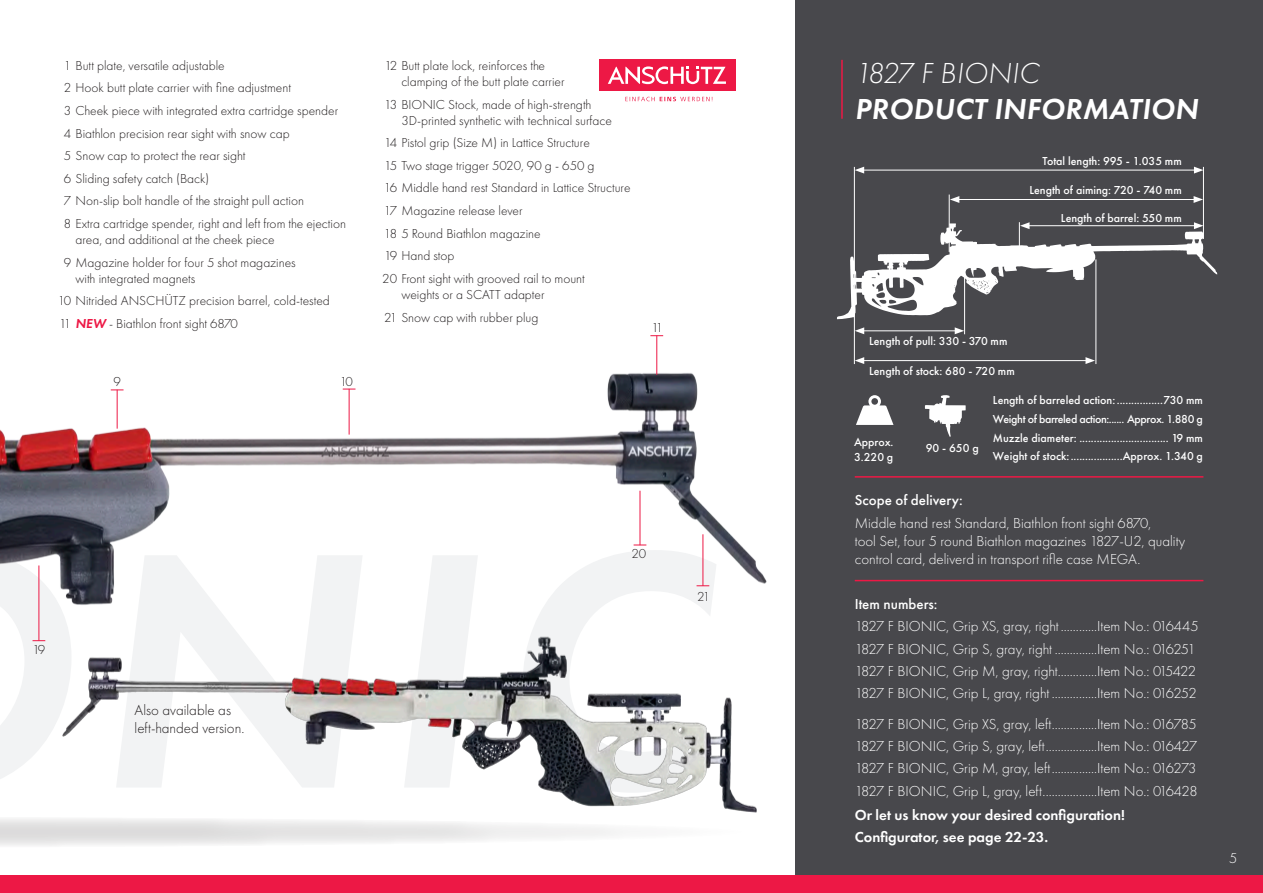
<style>
.page{position:relative;width:1263px;height:893px;background:#fff}
.page>*{position:absolute;margin:0;border:0;box-sizing:border-box;transform-origin:0 0}
.t1{font:italic 600 30px "Futura PT";letter-spacing:.01em;color:#fff}
.t2{font:italic 300 30px "Futura PT";letter-spacing:.01em;color:#fff}
.t3{font:300 15px/22.2px "Futura PT";color:#fff}
.t4{font:600 15px/22.2px "Futura PT";color:#fff}
.t5{font:300 15px/18px "Futura PT";color:#231f20}
.t6{font:500 15px "Futura PT";color:#fff}
.t7{font:300 13.5px/22.5px "Futura PT";color:#231f20}
.t8{font:500 12px/18.6px "Futura PT";color:#fff}
.s1{font-weight:600;font-style:italic;color:#ed1845}
</style>
<div class="page">
<img style="left:0;top:335px;width:767px;height:307px">
<svg style="left:0;top:819px;width:617px;height:27px"></svg>
<hr style="left:117px;top:390px;width:1px;height:39px;background:#ed1845">
<svg style="left:111px;top:390px;width:13px;height:1px"></svg>
<hr style="left:349px;top:389px;width:1px;height:46px;background:#ed1845">
<svg style="left:343px;top:389px;width:12px;height:1px"></svg>
<hr style="left:656px;top:335px;width:1px;height:40px;background:#ed1845">
<svg style="left:650px;top:335px;width:13px;height:1px"></svg>
<hr style="left:39px;top:565px;width:1px;height:76px;background:#ed1845">
<svg style="left:33px;top:640px;width:12px;height:1px"></svg>
<hr style="left:640px;top:491px;width:1px;height:54px;background:#ed1845">
<svg style="left:634px;top:545px;width:12px;height:1px"></svg>
<hr style="left:703px;top:534px;width:1px;height:52px;background:#ed1845">
<svg style="left:696px;top:585px;width:13px;height:1px"></svg>
<img style="left:58px;top:633px;width:705px;height:189px">
<div style="left:795px;top:0;width:468px;height:893px;background:#48484c"></div>
<hr style="left:841px;top:60px;width:2px;height:59px;background:#ed1845">
<hr style="left:862px;top:170px;width:334px;height:1px;background:#fff">
<svg style="left:1194px;top:167px;width:9px;height:7px"></svg>
<svg style="left:855px;top:167px;width:9px;height:7px"></svg>
<hr style="left:957px;top:199px;width:239px;height:1px;background:#fff">
<svg style="left:1193px;top:196px;width:10px;height:7px"></svg>
<svg style="left:950px;top:196px;width:9px;height:7px"></svg>
<svg style="left:837px;top:222px;width:380px;height:97px"></svg>
<hr style="left:862px;top:360px;width:226px;height:1px;background:#fff">
<svg style="left:1085px;top:357px;width:10px;height:7px"></svg>
<svg style="left:855px;top:357px;width:9px;height:7px"></svg>
<hr style="left:862px;top:330px;width:95px;height:1px;background:#fff">
<svg style="left:955px;top:327px;width:9px;height:7px"></svg>
<svg style="left:855px;top:327px;width:9px;height:7px"></svg>
<hr style="left:949px;top:195px;width:1px;height:57px;background:#fff">
<hr style="left:1019px;top:222px;width:1px;height:30px;background:#fff">
<hr style="left:1203px;top:167px;width:1px;height:72px;background:#fff">
<hr style="left:854px;top:167px;width:1px;height:197px;background:#fff">
<hr style="left:1095px;top:259px;width:1px;height:105px;background:#fff">
<hr style="left:964px;top:275px;width:1px;height:59px;background:#fff">
<svg style="left:925px;top:395px;width:41px;height:42px"></svg>
<svg style="left:856px;top:395px;width:37px;height:30px"></svg>
<hr style="left:855px;top:476px;width:348px;height:2px;background:#ed1845">
<hr style="left:855px;top:580px;width:348px;height:1px;background:#ed1845">
<div style="left:0;top:876px;width:1263px;height:17px;background:#ed1845"></div>
<div style="left:600px;top:60px;width:136px;height:31px;background:#ed1845"></div>
<svg style="left:625px;top:97px;width:87px;height:4px"></svg>
<svg style="left:608px;top:66px;width:118px;height:18px"></svg>
<p class="t7" style="left:64px;top:54px;width:284px">1 Butt plate, versatile adjustable<br>2 Hook butt plate carrier with fine adjustment<br>3 Cheek piece with integrated extra cartridge spender 4 Biathlon precision rear sight with snow cap<br>5 Snow cap to protect the rear sight<br>6 Sliding safety catch (Back)<br>7 Non-slip bolt handle of the straight pull action<br>8 Extra cartridge spender, right and left from the ejection</p>
<p class="t7" style="left:64px;top:228px;width:233px;text-indent:12px">area, and additional at the cheek piece<br>9 Magazine holder for four 5 shot magazines</p>
<p class="t7" style="left:58px;top:267px;width:273px;text-indent:18px">with integrated magnets<br>10 Nitrided ANSCHÜTZ precision barrel, cold-tested<br>11 <span class="s1">NEW</span> - Biathlon front sight 6870</p>
<p class="t7" style="left:113px;top:371px;width:9px">9</p>
<p class="t7" style="left:340px;top:371px;width:15px">10</p>
<p class="t7" style="left:401px;top:57px;width:165px;line-height:16.2px;text-indent:-17px">12 Butt plate lock, reinforces the clamping of the butt plate carrier</p>
<p class="t7" style="left:401px;top:96px;width:212px;line-height:16.2px;text-indent:-17px">13 BIONIC Stock, made of high-strength<br>3D-printed synthetic with technical surface</p>
<p class="t7" style="left:382px;top:132px;width:250px">14 Pistol grip (Size M) in Lattice Structure<br>15 Two stage trigger 5020, 90 g - 650 g<br>16 Middle hand rest Standard in Lattice Structure 17 Magazine release lever<br>18 5 Round Biathlon magazine<br>19 Hand stop<br>20 Front sight with grooved rail to mount</p>
<p class="t7" style="left:384px;top:283px;width:162px;text-indent:17px">weights or a SCATT adapter<br>21 Snow cap with rubber plug</p>
<p class="t7" style="left:651px;top:316px;width:13px">11</p>
<p class="t7" style="left:33px;top:638px;width:14px">19</p>
<p class="t5" style="left:135px;top:701px;width:111px">Also available as left-handed version.</p>
<p class="t7" style="left:632px;top:542px;width:16px">20</p>
<p class="t7" style="left:697px;top:586px;width:14px">21</p>
<h1 class="t2" style="left:855px;top:56px;width:186px">1827 F BIONIC</h1>
<h1 class="t1" style="left:855px;top:89px;width:345px">PRODUCT INFORMATION</h1>
<p class="t8" style="left:1042px;top:151px;width:141px">Total length: 995 - 1.035 mm</p>
<p class="t8" style="left:1029px;top:181px;width:154px">Length of aiming: 720 - 740 mm</p>
<p class="t8" style="left:1061px;top:208px;width:122px">Length of barrel: 550 mm</p>
<p class="t8" style="left:869px;top:332px;width:140px">Length of pull: 330 - 370 mm</p>
<p class="t8" style="left:869px;top:362px;width:147px">Length of stock: 680 - 720 mm</p>
<p class="t8" style="left:993px;top:391px;width:212px;text-align:justify">Length of barreled action: ................730 mm Weight of barreled action:...... Approx. 1.880 g Muzzle diameter: ............................... 19 mm Weight of stock:..................Approx. 1.340 g</p>
<p class="t8" style="left:854px;top:435px;width:41px;line-height:14.7px">Approx.<br>3.220 g</p>
<p class="t8" style="left:926px;top:439px;width:54px">90 - 650 g</p>
<p class="t6" style="left:855px;top:491px;width:110px">Scope of delivery:</p>
<p class="t3" style="left:855px;top:514px;width:332px;line-height:18px">Middle hand rest Standard, Biathlon front sight 6870,<br>tool Set, four 5 round Biathlon magazines 1827-U2, quality control card, deliverd in transport rifle case MEGA.</p>
<p class="t6" style="left:855px;top:595px;width:84px">Item numbers:</p>
<p class="t3" style="left:855px;top:615px;width:345px">1827 F BIONIC, Grip XS, gray, right ............Item No.: 016445<br>1827 F BIONIC, Grip S, gray, right ..............Item No.: 016251<br>1827 F BIONIC, Grip M, gray, right.............Item No.: 015422<br>1827 F BIONIC, Grip L, gray, right ...............Item No.: 016252</p>
<p class="t3" style="left:855px;top:713px;width:345px;text-align:justify">1827 F BIONIC, Grip XS, gray, left...............Item No.: 016785<br>1827 F BIONIC, Grip S, gray, left.................Item No.: 016427<br>1827 F BIONIC, Grip M, gray, left...............Item No.: 016273<br>1827 F BIONIC, Grip L, gray, left..................Item No.: 016428</p>
<p class="t4" style="left:855px;top:803px;width:272px">Or let us know your desired configuration!<br>Configurator, see page 22-23.</p>
<p class="t3" style="left:1229px;top:847px;width:10px">5</p>
</div>
